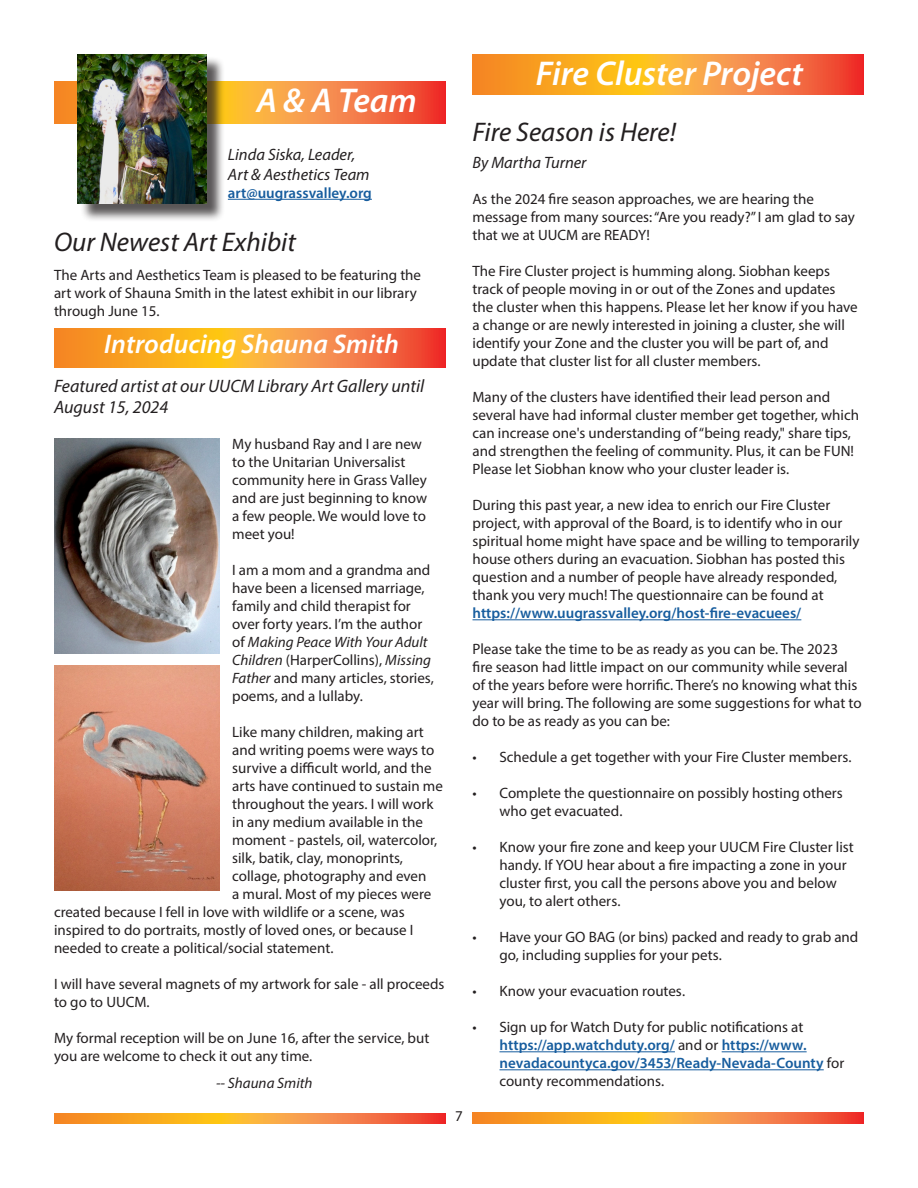
<style>
.page{position:relative;width:918px;height:1188px;background:#fff}
.page>*{position:absolute;margin:0;border:0;box-sizing:border-box;transform-origin:0 0}
.t1{font:italic 600 34.5px "Myriad Pro";color:#fff}
.headline{font:italic 27px "Myriad Pro";color:#231f20}
.t2{font:italic 600 27px "Myriad Pro";color:#fff}
.Paragraph_Style_1{font:italic 18px/21.6px "Myriad Pro";color:#231f20}
.by_line{font:italic 16.5px "Myriad Pro";color:#231f20}
.Paragraph_Style_1-2{font:15px/18px "Myriad Pro";color:#231f20}
.Indented_paragraph{font:15px/18px "Myriad Pro";color:#231f20}
.Indented_paragraph-2{font:600 15px/18px "Myriad Pro";color:#175d9e}
.Paragraph_Style_1-3{font:600 15px "Myriad Pro";color:#175d9e}
.Paragraph_Style_1-4{font:italic 15px "Myriad Pro";color:#231f20}
.s1{font-style:italic}
.s2{font-weight:600;color:#175d9e}
.s3{font-weight:400;color:#231f20}
</style>
<div class="page">
<svg style="left:54px;top:1113px;width:392px;height:10px;background:#f79230"></svg>
<svg style="left:472px;top:1113px;width:392px;height:10px;background:#f79230"></svg>
<svg style="left:54px;top:81px;width:392px;height:42px;background:#f4843d"></svg>
<hr style="left:228px;top:199px;width:144px;height:1px;background:#175d9e">
<div style="left:80px;top:56px;width:145px;height:166px;background:#231f20;opacity:.75"></div>
<img style="left:78px;top:54px;width:128px;height:149px">
<img style="left:54px;top:439px;width:166px;height:214px">
<img style="left:54px;top:666px;width:165px;height:224px">
<svg style="left:54px;top:328px;width:392px;height:39px;background:#f79230"></svg>
<svg style="left:472px;top:54px;width:391px;height:40px;background:#f79230"></svg>
<hr style="left:472px;top:619px;width:329px;height:1px;background:#175d9e">
<hr style="left:500px;top:1051px;width:175px;height:1px;background:#175d9e">
<hr style="left:722px;top:1051px;width:85px;height:1px;background:#175d9e">
<hr style="left:500px;top:1069px;width:324px;height:1px;background:#175d9e">
<p class="t1" style="left:256px;top:78px;width:162px">A &amp; A Team</p>
<p class="by_line" style="left:228px;top:144px;width:129px">Linda Siska, Leader,</p>
<p class="by_line" style="left:228px;top:164px;width:143px">Art &amp; Aesthetics Team</p>
<p class="Paragraph_Style_1-3" style="left:228px;top:183px;width:146px">art@uugrassvalley.org</p>
<p class="headline" style="left:54px;top:226px;width:243px">Our Newest Art Exhibit</p>
<p class="Paragraph_Style_1-2" style="left:54px;top:266px;width:369px">The Arts and Aesthetics Team is pleased to be featuring the art work of Shauna Smith in the latest exhibit in our library through June 15.</p>
<p class="t2" style="left:104px;top:327px;width:296px">Introducing Shauna Smith</p>
<p class="Paragraph_Style_1" style="left:54px;top:375px;width:372px">Featured artist at our UUCM Library Art Gallery until<br>August 15, 2024</p>
<p class="Paragraph_Style_1-2" style="left:232px;top:435px;width:196px">My husband Ray and I are new to the Unitarian Universalist community here in Grass Valley and are just beginning to know a few people. We would love to meet you!</p>
<p class="Paragraph_Style_1-2" style="left:232px;top:561px;width:203px">I am a mom and a grandma and have been a licensed marriage, family and child therapist for over forty years. I’m the author of <span class="s1">Making Peace With Your Adult<br>Children</span> (HarperCollins), <span class="s1">Missing<br>Father</span> and many articles, stories, poems, and a lullaby.</p>
<p class="Paragraph_Style_1-2" style="left:232px;top:723px;width:193px">Like many children, making art</p>
<p class="Paragraph_Style_1-2" style="left:232px;top:741px;width:204px">and writing poems were ways to</p>
<p class="Paragraph_Style_1-2" style="left:232px;top:759px;width:201px">survive a difficult world, and the</p>
<p class="Paragraph_Style_1-2" style="left:232px;top:777px;width:212px">arts have continued to sustain me</p>
<p class="Paragraph_Style_1-2" style="left:232px;top:795px;width:203px">throughout the years. I will work</p>
<p class="Paragraph_Style_1-2" style="left:232px;top:813px;width:192px">in any medium available in the</p>
<p class="Paragraph_Style_1-2" style="left:232px;top:831px;width:207px">moment - pastels, oil, watercolor,</p>
<p class="Paragraph_Style_1-2" style="left:232px;top:849px;width:172px">silk, batik, clay, monoprints,</p>
<p class="Paragraph_Style_1-2" style="left:232px;top:867px;width:196px">collage, photography and even</p>
<p class="Paragraph_Style_1-2" style="left:232px;top:885px;width:201px">a mural. Most of my pieces were</p>
<p class="Paragraph_Style_1-2" style="left:54px;top:903px;width:352px">created because I fell in love with wildlife or a scene, was</p>
<p class="Paragraph_Style_1-2" style="left:54px;top:921px;width:361px">inspired to do portraits, mostly of loved ones, or because I</p>
<p class="Paragraph_Style_1-2" style="left:54px;top:939px;width:281px">needed to create a political/social statement.</p>
<p class="Paragraph_Style_1-2" style="left:54px;top:975px;width:392px">I will have several magnets of my artwork for sale - all proceeds to go to UUCM.</p>
<p class="Paragraph_Style_1-2" style="left:54px;top:1029px;width:377px">My formal reception will be on June 16, after the service, but you are welcome to check it out any time.</p>
<p class="Paragraph_Style_1-4" style="left:216px;top:1074px;width:98px">-- Shauna Smith</p>
<p class="Paragraph_Style_1-2" style="left:455px;top:1107px;width:9px">7</p>
<p class="t1" style="left:536px;top:51px;width:269px">Fire Cluster Project</p>
<p class="headline" style="left:472px;top:116px;width:205px">Fire Season is Here!</p>
<p class="by_line" style="left:472px;top:153px;width:116px">By Martha Turner</p>
<p class="Paragraph_Style_1-2" style="left:472px;top:190px;width:384px">As the 2024 fire season approaches, we are hearing the message from many sources: “Are you ready?” I am glad to say that we at UUCM are READY!</p>
<p class="Paragraph_Style_1-2" style="left:472px;top:262px;width:387px">The Fire Cluster project is humming along. Siobhan keeps track of people moving in or out of the Zones and updates the cluster when this happens. Please let her know if you have a change or are newly interested in joining a cluster, she will identify your Zone and the cluster you will be part of, and update that cluster list for all cluster members.</p>
<p class="Paragraph_Style_1-2" style="left:472px;top:388px;width:388px">Many of the clusters have identified their lead person and several have had informal cluster member get together, which can increase one's understanding of “being ready," share tips, and strengthen the feeling of community. Plus, it can be FUN!<br>Please let Siobhan know who your cluster leader is.</p>
<p class="Paragraph_Style_1-2" style="left:472px;top:496px;width:388px">During this past year, a new idea to enrich our Fire Cluster project, with approval of the Board, is to identify who in our spiritual home might have space and be willing to temporarily house others during an evacuation. Siobhan has posted this question and a number of people have already responded, thank you very much! The questionnaire can be found at <span class="s2">https://www.uugrassvalley.org/host-fire-evacuees/</span></p>
<p class="Paragraph_Style_1-2" style="left:472px;top:640px;width:391px">Please take the time to be as ready as you can be. The 2023 fire season had little impact on our community while several of the years before were horrific. There’s no knowing what this year will bring. The following are some suggestions for what to do to be as ready as you can be:</p>
<p class="Indented_paragraph" style="left:472px;top:748px;width:381px">• Schedule a get together with your Fire Cluster members.</p>
<p class="Indented_paragraph" style="left:500px;top:784px;width:345px;text-indent:-27px">• Complete the questionnaire on possibly hosting others who get evacuated.</p>
<p class="Indented_paragraph" style="left:500px;top:838px;width:356px;text-indent:-27px">• Know your fire zone and keep your UUCM Fire Cluster list handy. If YOU hear about a fire impacting a zone in your cluster first, you call the persons above you and below you, to alert others.</p>
<p class="Indented_paragraph" style="left:500px;top:928px;width:360px;text-indent:-27px">• Have your GO BAG (or bins) packed and ready to grab and go, including supplies for your pets.</p>
<p class="Indented_paragraph" style="left:472px;top:982px;width:214px">• Know your evacuation routes.</p>
<p class="Indented_paragraph-2" style="left:500px;top:1018px;width:347px;text-indent:-27px"><span class="s3">• Sign up for Watch Duty for public notifications at </span>https://app.watchduty.org/ <span class="s3">and or</span> https://www. nevadacountyca.gov/3453/Ready-Nevada-County <span class="s3">for county recommendations.</span></p>
</div>
